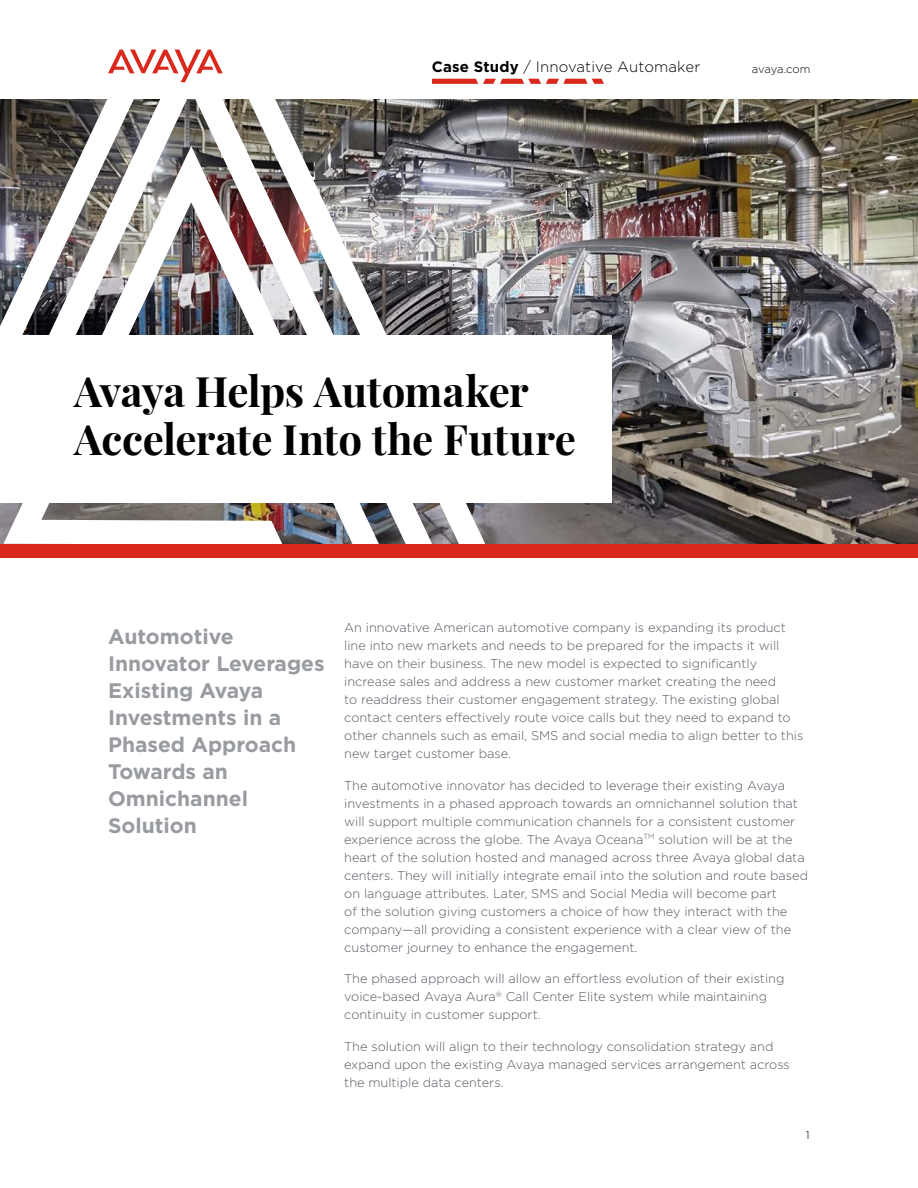
<style>
.page{position:relative;width:918px;height:1188px;background:#fff}
.page>*{position:absolute;margin:0;border:0;box-sizing:border-box;transform-origin:0 0}
.Headline_1_Bold_Left{font:700 42px/48px "Playfair Display";letter-spacing:-.01em;color:#000}
.Call_Out_Headline{font:700 21px/27px "Gotham";color:#989ba0}
.Header_copy{font:300 15px "Gotham";letter-spacing:.01em;color:#000}
.Body_8_5_12{font:300 12.75px/18px "Gotham";color:#535860}
.Header_copy-2{font:300 11.25px "Gotham";letter-spacing:-.01em;color:#000}
.Footer__page_number{font:300 11.25px "Gotham";color:#000}
.s1{font-weight:700}
</style>
<div class="page">
<svg style="left:432px;top:79px;width:172px;height:5px"></svg>
<img style="left:486px;top:99px;width:432px;height:445px">
<svg style="left:0;top:99px;width:249px;height:445px"></svg>
<img style="left:3px;top:146px;width:246px;height:398px">
<svg style="left:0;top:99px;width:134px;height:236px"></svg>
<img style="left:249px;top:99px;width:237px;height:445px">
<svg style="left:108px;top:49px;width:115px;height:33px"></svg>
<div style="left:0;top:335px;width:612px;height:167px;background:#fff"></div>
<div style="left:0;top:545px;width:918px;height:13px;background:#da291c"></div>
<p class="Header_copy" style="left:432px;top:59px;width:270px"><span class="s1">Case Study</span> / Innovative Automaker</p>
<p class="Header_copy-2" style="left:752px;top:63px;width:60px">avaya.com</p>
<p class="Headline_1_Bold_Left" style="left:74px;top:364px;width:503px">Avaya Helps Automaker<br>Accelerate Into the Future</p>
<p class="Call_Out_Headline" style="left:108px;top:622px;width:218px">Automotive<br>Innovator Leverages<br>Existing Avaya<br>Investments in a<br>Phased Approach<br>Towards an<br>Omnichannel<br>Solution</p>
<p class="Body_8_5_12" style="left:344px;top:619px;width:461px">An innovative American automotive company is expanding its product line into new markets and needs to be prepared for the impacts it will have on their business. The new model is expected to significantly increase sales and address a new customer market creating the need<br>to readdress their customer engagement strategy. The existing global contact centers effectively route voice calls but they need to expand to other channels such as email, SMS and social media to align better to this new target customer base.</p>
<p class="Body_8_5_12" style="left:344px;top:776px;width:465px">The automotive innovator has decided to leverage their existing Avaya investments in a phased approach towards an omnichannel solution that will support multiple communication channels for a consistent customer experience across the globe. The Avaya Oceana<sup>TM</sup> solution will be at the heart of the solution hosted and managed across three Avaya global data centers. They will initially integrate email into the solution and route based on language attributes. Later, SMS and Social Media will become part<br>of the solution giving customers a choice of how they interact with the company—all providing a consistent experience with a clear view of the customer journey to enhance the engagement.</p>
<p class="Body_8_5_12" style="left:344px;top:970px;width:442px">The phased approach will allow an effortless evolution of their existing voice-based Avaya Aura<sup>®</sup> Call Center Elite system while maintaining continuity in customer support.</p>
<p class="Body_8_5_12" style="left:344px;top:1037px;width:447px">The solution will align to their technology consolidation strategy and expand upon the existing Avaya managed services arrangement across the multiple data centers.</p>
<p class="Footer__page_number" style="left:806px;top:1129px;width:5px">1</p>
</div>
